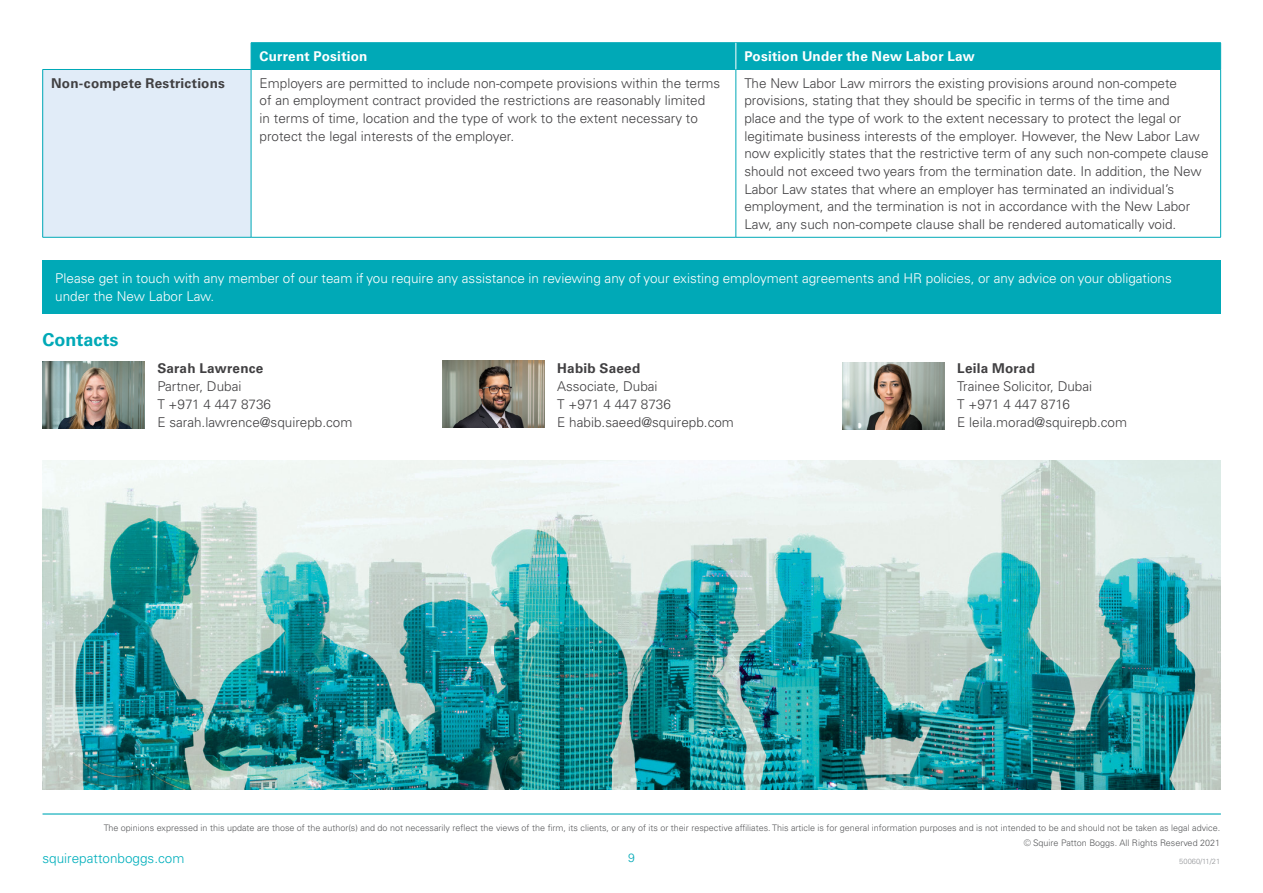
<style>
.page{position:relative;width:1263px;height:893px;background:#fff}
.page>*{position:absolute;margin:0;border:0;box-sizing:border-box;transform-origin:0 0}
.t1{font:700 18px "Univers LTCYR 65";color:#00a9b7}
.t2{font:300 13.5px/17.7px "Univers LTCYR 45";color:#414042}
.t3{font:300 13.5px/18px "Univers LTCYR 45";color:#fff}
.t4{font:700 13.5px "Univers LTCYR 65";letter-spacing:.015em;color:#414042}
.t5{font:700 13.5px "Univers LTCYR 65";letter-spacing:.02em;color:#fff}
.t6{font:300 13.5px "Univers LTCYR 45";color:#00afbc}
.t7{font:300 12px "Univers LTCYR 45";color:#00a9b7}
.t8{font:300 9px/15px "Univers LTCYR 45";color:#58595b;text-align:right}
.t9{font:300 7.5px "Univers LTCYR 45";color:#939598}
</style>
<div class="page">
<hr style="left:43px;top:813px;width:1178px;height:2px;background:#00a9b7">
<div style="left:43px;top:69px;width:208px;height:168px;background:#e1ecf8"></div>
<hr style="left:251px;top:42px;width:485px;height:1px;background:#00a9b7">
<hr style="left:736px;top:42px;width:485px;height:1px;background:#00a9b7">
<hr style="left:43px;top:69px;width:208px;height:1px;background:#00a9b7">
<hr style="left:42px;top:70px;width:1px;height:167px;background:#00a9b7">
<hr style="left:251px;top:69px;width:485px;height:1px;background:#00a9b7">
<hr style="left:251px;top:70px;width:1px;height:167px;background:#00a9b7">
<hr style="left:736px;top:69px;width:485px;height:1px;background:#00a9b7">
<hr style="left:736px;top:70px;width:1px;height:167px;background:#00a9b7">
<hr style="left:1220px;top:70px;width:1px;height:167px;background:#00a9b7">
<hr style="left:43px;top:237px;width:208px;height:1px;background:#00a9b7">
<hr style="left:251px;top:237px;width:485px;height:1px;background:#00a9b7">
<hr style="left:736px;top:237px;width:485px;height:1px;background:#00a9b7">
<div style="left:251px;top:43px;width:970px;height:26px;background:#00a9b7"></div>
<div style="left:43px;top:260px;width:1178px;height:54px;background:#00a9b7"></div>
<img style="left:43px;top:362px;width:102px;height:67px">
<img style="left:442px;top:361px;width:102px;height:67px">
<img style="left:842px;top:362px;width:102px;height:68px">
<img style="left:43px;top:461px;width:1177px;height:329px">
<p class="t5" style="left:260px;top:47px;width:109px">Current Position</p>
<p class="t5" style="left:744px;top:47px;width:232px">Position Under the New Labor Law</p>
<p class="t4" style="left:51px;top:74px;width:175px">Non-compete Restrictions</p>
<p class="t2" style="left:260px;top:74px;width:462px">Employers are permitted to include non-compete provisions within the terms of an employment contract provided the restrictions are reasonably limited<br>in terms of time, location and the type of work to the extent necessary to protect the legal interests of the employer.</p>
<p class="t2" style="left:744px;top:74px;width:466px">The New Labor Law mirrors the existing provisions around non-compete provisions, stating that they should be specific in terms of the time and<br>place and the type of work to the extent necessary to protect the legal or legitimate business interests of the employer. However, the New Labor Law now explicitly states that the restrictive term of any such non-compete clause should not exceed two years from the termination date. In addition, the New Labor Law states that where an employer has terminated an individual’s employment, and the termination is not in accordance with the New Labor Law, any such non-compete clause shall be rendered automatically void.</p>
<p class="t3" style="left:55px;top:269px;width:1118px">Please get in touch with any member of our team if you require any assistance in reviewing any of your existing employment agreements and HR policies, or any advice on your obligations under the New Labor Law.</p>
<h1 class="t1" style="left:43px;top:327px;width:78px">Contacts</h1>
<p class="t4" style="left:157px;top:358px;width:108px">Sarah Lawrence</p>
<p class="t2" style="left:157px;top:376px;width:197px">Partner, Dubai<br>T +971 4 447 8736<br>E sarah.lawrence@squirepb.com</p>
<p class="t4" style="left:557px;top:358px;width:84px">Habib Saeed</p>
<p class="t2" style="left:557px;top:376px;width:178px">Associate, Dubai<br>T +971 4 447 8736<br>E habib.saeed@squirepb.com</p>
<p class="t4" style="left:957px;top:358px;width:79px">Leila Morad</p>
<p class="t2" style="left:957px;top:376px;width:171px">Trainee Solicitor, Dubai<br>T +971 4 447 8716<br>E leila.morad@squirepb.com</p>
<p class="t8" style="left:104px;top:820px;width:1118px">The opinions expressed in this update are those of the author(s) and do not necessarily reflect the views of the firm, its clients, or any of its or their respective affiliates. This article is for general information purposes and is not intended to be and should not be taken as legal advice. © Squire Patton Boggs. All Rights Reserved 2021</p>
<p class="t9" style="left:1179px;top:857px;width:42px">50060/11/21</p>
<p class="t6" style="left:43px;top:850px;width:143px">squirepattonboggs.com</p>
<p class="t7" style="left:628px;top:850px;width:8px">9</p>
</div>
